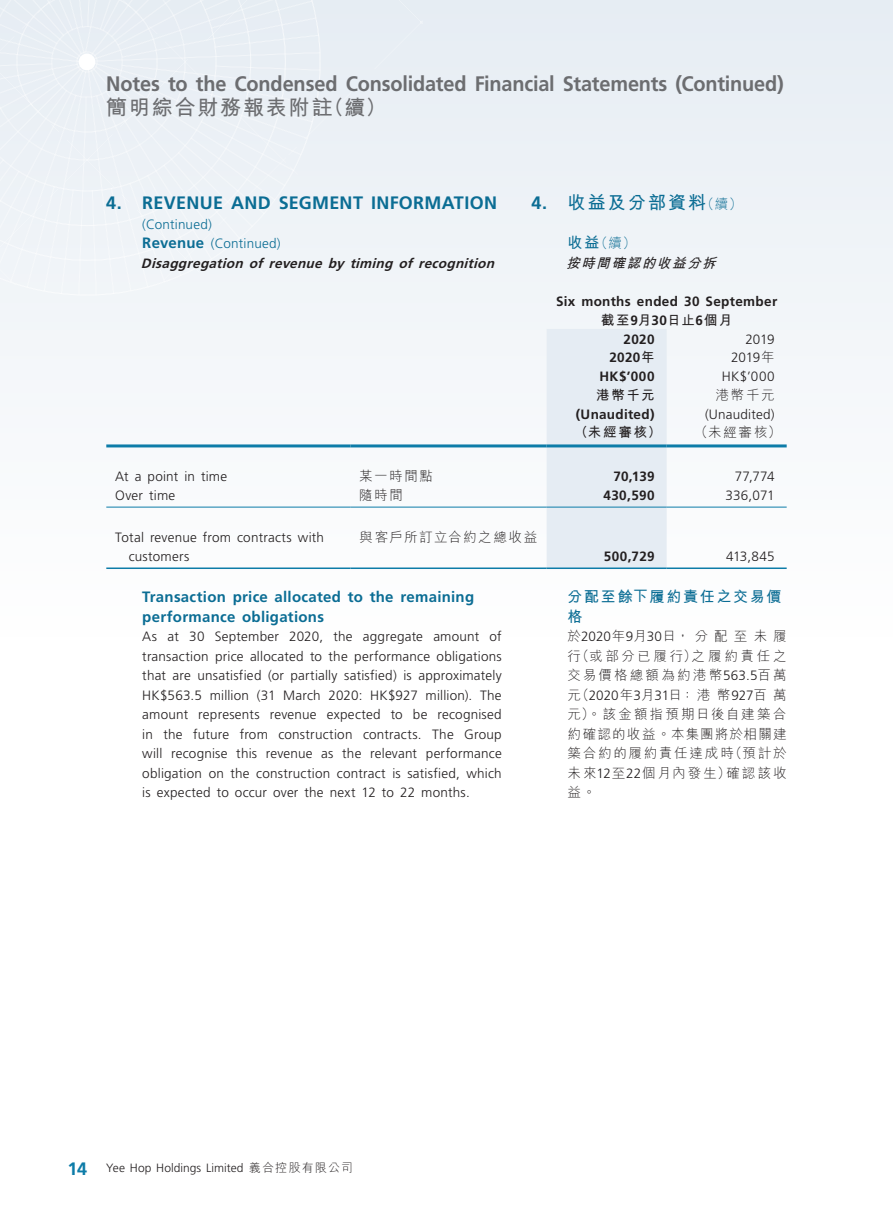
<style>
.page{position:relative;width:893px;height:1212px;background:#fff}
.page>*{position:absolute;margin:0;border:0;box-sizing:border-box;transform-origin:0 0}
.t1{font:700 21px "Frutiger LT Std";letter-spacing:-.01em;color:#6c6d70;scale:.95 1}
.t2{font:700 21px "M Hei HK";letter-spacing:.09em;color:#6c6d70}
._03_H1{font:700 18px "Frutiger LT Std";letter-spacing:.015em;color:#0b6d94}
._03_H1-2{font:700 18px "M Hei HK";letter-spacing:.115em;color:#0b6d94}
._04___H2{font:700 15px/19.5px "Frutiger LT Std";letter-spacing:.02em;color:#0b6d94}
._04___H2-2{font:700 15px/19.5px "M Hei HK";letter-spacing:.105em;color:#0b6d94}
._12___P2{font:300 13.5px/19.5px "Frutiger LT Std";letter-spacing:.015em;color:#231f20;text-align:justify}
._12___P2-2{font:300 13.5px/19.5px "M Hei HK";letter-spacing:.12em;color:#231f20;text-align:justify}
._01_Body_Text{font:700 13.5px "Frutiger LT Std";letter-spacing:.025em;color:#231f20}
._15_Table_Stub{font:300 13.5px/18.8px "Frutiger LT Std";letter-spacing:.015em;color:#231f20}
._01_Body_Text-2{font:300 13.5px "Frutiger LT Std";letter-spacing:.01em;color:#231f20}
._05_____H3{font:italic 700 13.5px "Frutiger LT Std";color:#231f20}
._01_Body_Text-3{font:700 13.5px "M Hei HK";letter-spacing:.125em;color:#231f20}
._15_Table_Stub-2{font:300 13.5px "M Hei HK";letter-spacing:.115em;color:#231f20}
._04___H2-3{font:300 13.5px "Frutiger LT Std";letter-spacing:.015em;color:#0b6d94}
._03_H1-3{font:300 13.5px "Frutiger LT Std";letter-spacing:.015em;color:#0b6d94}
._05_____H3-2{font:italic 700 13.5px "M Hei HK";color:#231f20}
._01_Body_Text-4{font:300 13.5px "M Hei HK";letter-spacing:.125em;color:#231f20}
._04___H2-4{font:300 13.5px "M Hei HK";color:#0b6d94}
.t3{font:300 12px "Frutiger LT Std";color:#231f20}
.s1{font-weight:700;font-size:15px}
.s2{font-family:"Frutiger LT Std"}
.s3{font-weight:300;font-size:13.5px}
.s4{font-family:"M Hei HK"}
.s5{font-weight:700;font-size:18px;color:#0d7ca8}
</style>
<div class="page">
<div style="left:0;top:0;width:893px;height:637px;background:#f2f6f9"></div>
<div style="left:0;top:0;width:423px;height:94px;background:#e8eef4"></div>
<div style="left:79px;top:53px;width:16px;height:17px;background:#fff;border-radius:50%"></div>
<div style="left:547px;top:329px;width:120px;height:238px;background:#e5ecf3"></div>
<hr style="left:106px;top:444px;width:244px;height:3px;background:#0d7ca8">
<hr style="left:350px;top:444px;width:197px;height:3px;background:#0d7ca8">
<hr style="left:547px;top:444px;width:120px;height:3px;background:#0d7ca8">
<hr style="left:667px;top:444px;width:120px;height:3px;background:#0d7ca8">
<hr style="left:106px;top:507px;width:244px;height:1px;background:#0d7ca8">
<hr style="left:350px;top:507px;width:197px;height:1px;background:#0d7ca8">
<hr style="left:547px;top:507px;width:120px;height:1px;background:#0d7ca8">
<hr style="left:667px;top:507px;width:120px;height:1px;background:#0d7ca8">
<hr style="left:106px;top:567px;width:244px;height:2px;background:#0d7ca8">
<hr style="left:350px;top:567px;width:197px;height:2px;background:#0d7ca8">
<hr style="left:547px;top:567px;width:120px;height:2px;background:#0d7ca8">
<hr style="left:667px;top:567px;width:120px;height:2px;background:#0d7ca8">
<h1 class="t1" style="left:106px;top:72px;width:715px">Notes to the Condensed Consolidated Financial Statements (Continued)</h1>
<h1 class="t2" style="left:106px;top:92px;width:282px">簡明綜合財務報表附註（續）</h1>
<p class="_03_H1" style="left:106px;top:193px;width:392px">4. REVENUE AND SEGMENT INFORMATION</p>
<p class="_03_H1-3" style="left:142px;top:217px;width:71px">(Continued)</p>
<p class="_04___H2-3" style="left:142px;top:236px;width:140px"><span class="s1">Revenue</span> (Continued)</p>
<p class="_05_____H3" style="left:141px;top:255px;width:359px">Disaggregation of revenue by timing of recognition</p>
<p class="_03_H1-2" style="left:531px;top:190px;width:212px"><span class="s2">4.</span> 收益及分部資料<span class="s3">（續）</span></p>
<p class="_04___H2-4" style="left:567px;top:237px;width:70px"><span class="s1">收益</span>（續）</p>
<p class="_05_____H3-2" style="left:566px;top:253px;width:156px">按時間確認的收益分拆</p>
<p class="_01_Body_Text" style="left:556px;top:294px;width:223px">Six months ended 30 September</p>
<p class="_01_Body_Text-3" style="left:601px;top:310px;width:133px">截至<span class="s2">9</span>月<span class="s2">30</span>日止<span class="s2">6</span>個月</p>
<p class="_01_Body_Text" style="left:624px;top:331px;width:33px">2020</p>
<p class="_01_Body_Text-2" style="left:745px;top:331px;width:31px">2019</p>
<p class="_01_Body_Text" style="left:609px;top:350px;width:47px">2020<span class="s4">年</span></p>
<p class="_01_Body_Text-2" style="left:731px;top:350px;width:45px">2019<span class="s4">年</span></p>
<p class="_01_Body_Text" style="left:599px;top:369px;width:57px">HK$’000</p>
<p class="_01_Body_Text-2" style="left:722px;top:369px;width:54px">HK$’000</p>
<p class="_01_Body_Text-3" style="left:596px;top:385px;width:60px">港幣千元</p>
<p class="_01_Body_Text-4" style="left:716px;top:388px;width:60px">港幣千元</p>
<p class="_01_Body_Text" style="left:576px;top:406px;width:80px">(Unaudited)</p>
<p class="_01_Body_Text-2" style="left:705px;top:406px;width:71px">(Unaudited)</p>
<p class="_01_Body_Text-3" style="left:574px;top:423px;width:88px">（未經審核）</p>
<p class="_01_Body_Text-4" style="left:694px;top:426px;width:88px">（未經審核）</p>
<p class="_15_Table_Stub" style="left:115px;top:467px;width:113px">At a point in time</p>
<p class="_15_Table_Stub-2" style="left:359px;top:469px;width:75px">某一時間點</p>
<p class="_01_Body_Text" style="left:613px;top:468px;width:43px">70,139</p>
<p class="_01_Body_Text-2" style="left:735px;top:469px;width:41px">77,774</p>
<p class="_15_Table_Stub" style="left:115px;top:486px;width:61px">Over time</p>
<p class="_15_Table_Stub-2" style="left:359px;top:488px;width:45px">隨時間</p>
<p class="_01_Body_Text" style="left:603px;top:487px;width:53px">430,590</p>
<p class="_01_Body_Text-2" style="left:726px;top:487px;width:51px">336,071</p>
<p class="_15_Table_Stub" style="left:129px;top:528px;width:197px;text-indent:-14px">Total revenue from contracts with customers</p>
<p class="_15_Table_Stub-2" style="left:359px;top:530px;width:180px">與客戶所訂立合約之總收益</p>
<p class="_01_Body_Text" style="left:604px;top:548px;width:52px">500,729</p>
<p class="_01_Body_Text-2" style="left:726px;top:548px;width:50px">413,845</p>
<p class="_04___H2" style="left:142px;top:587px;width:333px">Transaction price allocated to the remaining performance obligations</p>
<p class="_12___P2" style="left:142px;top:627px;width:361px">As at 30 September 2020, the aggregate amount of transaction price allocated to the performance obligations that are unsatisfied (or partially satisfied) is approximately HK$563.5 million (31 March 2020: HK$927 million). The amount represents revenue expected to be recognised in the future from construction contracts. The Group will recognise this revenue as the relevant performance obligation on the construction contract is satisfied, which is expected to occur over the next 12 to 22 months.</p>
<p class="_04___H2-2" style="left:567px;top:586px;width:215px">分配至餘下履約責任之交易價格</p>
<p class="_12___P2-2" style="left:567px;top:626px;width:221px">於<span class="s2">2020</span>年<span class="s2">9</span>月<span class="s2">30</span>日，分配至未履行（或部分已履行）之履約責任之交易價格總額為約港幣<span class="s2">563.5</span>百萬元（<span class="s2">2020</span>年<span class="s2">3</span>月<span class="s2">31</span>日：港幣<span class="s2">927</span>百萬元）。該金額指預期日後自建築合約確認的收益。本集團將於相關建築合約的履約責任達成時（預計於未來<span class="s2">12</span>至<span class="s2">22</span>個月內發生）確認該收益。</p>
<p class="t3" style="left:67px;top:1161px;width:287px"><span class="s5">14</span> Yee Hop Holdings Limited <span class="s4">義合控股有限公司</span></p>
</div>
